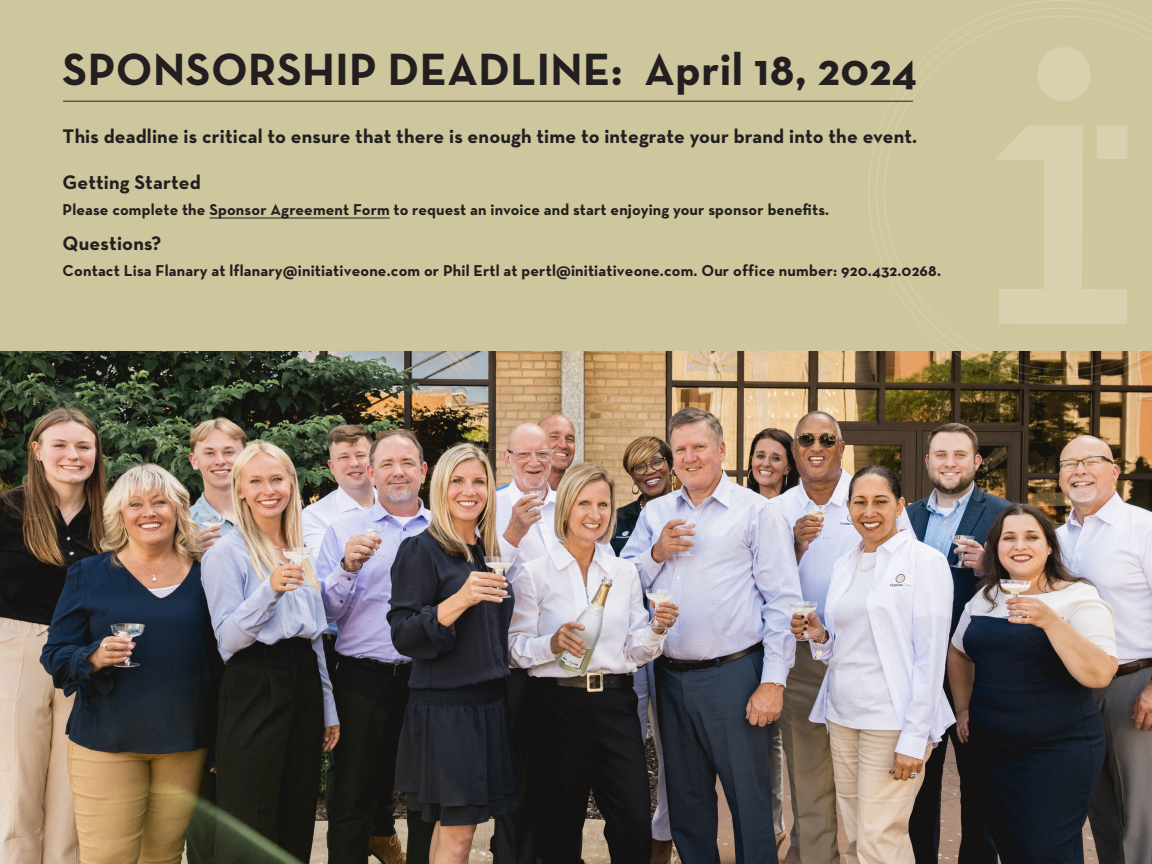
<style>
.page{position:relative;width:1152px;height:864px;background:#fff}
.page>*{position:absolute;margin:0;border:0;box-sizing:border-box;transform-origin:0 0}
.t1{font:700 46px "Neutra Text";letter-spacing:.01em;color:#231f20}
.t2{font:700 20px "Neutra Text";letter-spacing:.01em;color:#231f20}
.t3{font:700 16px "Neutra Text";letter-spacing:.01em;color:#231f20}
</style>
<div class="page">
<div style="left:0;top:0;width:868px;height:352px;background:#cec79d"></div>
<img style="left:0;top:352px;width:1152px;height:512px">
<svg style="left:868px;top:0;width:284px;height:385px;background:#c5bb91"></svg>
<svg style="left:995px;top:125px;width:132px;height:199px;background:#d2cba5"></svg>
<svg style="left:1038px;top:47px;width:53px;height:54px;background:#d5ceab"></svg>
<div style="left:1097px;top:126px;width:30px;height:33px;background:#d7d1b0"></div>
<hr style="left:63px;top:101px;width:850px;height:1px;background:#231f20">
<hr style="left:209px;top:218px;width:181px;height:1px;background:#231f20">
<p class="t1" style="left:63px;top:40px;width:856px">SPONSORSHIP DEADLINE: April 18, 2024</p>
<p class="t2" style="left:63px;top:123px;width:856px">This deadline is critical to ensure that there is enough time to integrate your brand into the event.</p>
<p class="t2" style="left:63px;top:170px;width:140px">Getting Started</p>
<p class="t3" style="left:63px;top:200px;width:768px">Please complete the Sponsor Agreement Form to request an invoice and start enjoying your sponsor benefits.</p>
<p class="t2" style="left:63px;top:231px;width:100px">Questions?</p>
<p class="t3" style="left:63px;top:261px;width:880px">Contact Lisa Flanary at lflanary@initiativeone.com or Phil Ertl at pertl@initiativeone.com. Our office number: 920.432.0268.</p>
</div>
